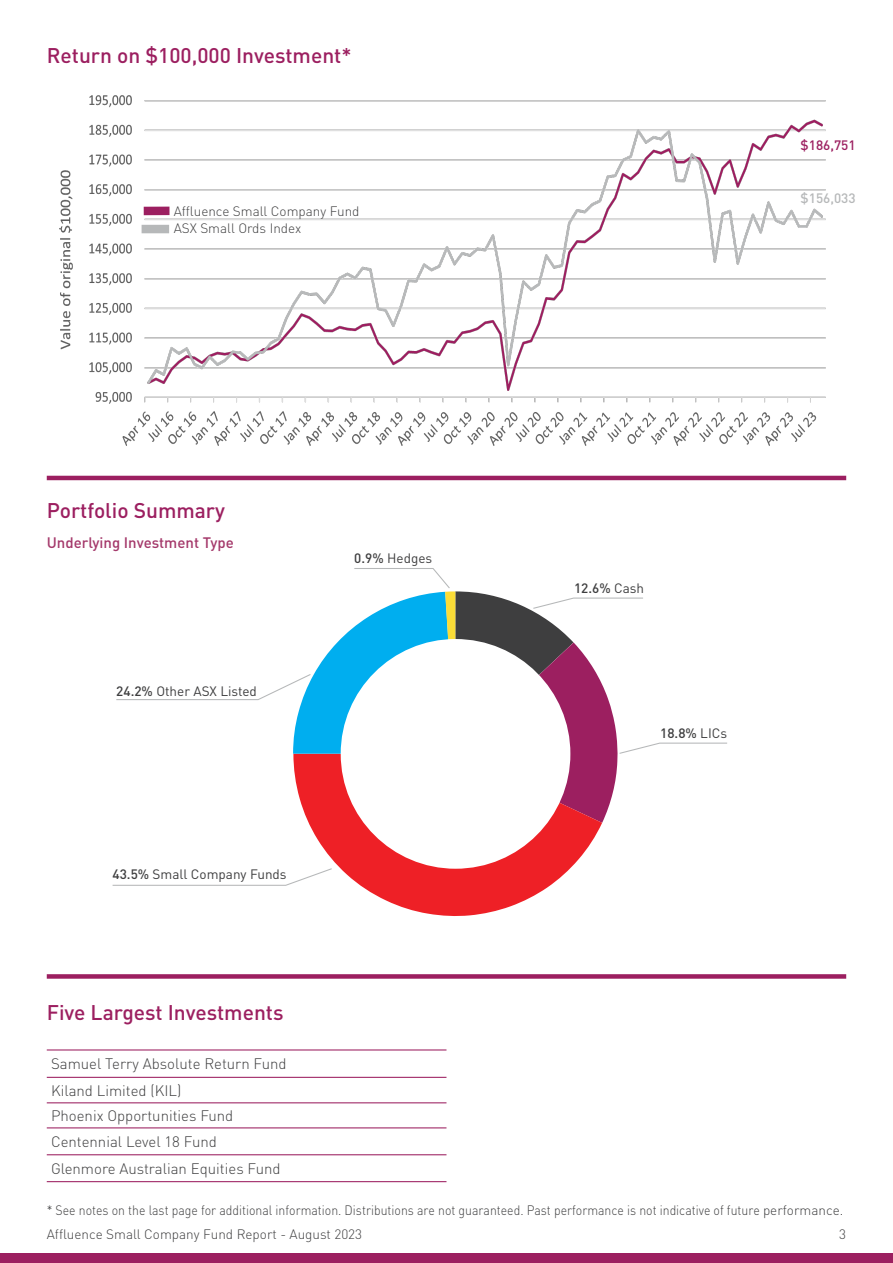
<style>
.page{position:relative;width:893px;height:1263px;background:#fff}
.page>*{position:absolute;margin:0;border:0;box-sizing:border-box;transform-origin:0 0}
.t1{font:454.5px "Chartwell Pies";color:#00aeef}
.Aff_H2{font:500 21px "DIN Pro";color:#9c1f60}
.Aff_body_10_5pt_Black{font:300 15px "DIN Pro";color:#3e3e3f}
.Aff_H2-2{font:500 15px "DIN Pro";color:#a4386a}
.t2{font:300 13.5px "DIN Pro";color:#3e3e3f;scale:.91 1}
.t3{font:300 13.5px "DIN Pro";color:#3e3e3f}
.Aff_body_10_5pt_Black-2{font:13.5px "DIN Pro";color:#3e3e3f}
.Aff_body_10_5pt_Black-3{font:500 13.5px "DIN Pro";color:#3e3e3f}
.Aff_H2-3{font:500 13.5px "DIN Pro";color:#b6b8b9}
.Aff_H2-4{font:500 13.5px "DIN Pro";color:#9c1f60}
.s1{font-weight:500}
.s2{font-weight:400}
.s3{color:#3e3e3f}
.s4{color:#9c1f60}
.s5{color:#ee2026}
.s6{color:#fadc37}
</style>
<div class="page">
<div style="left:0;top:1253px;width:893px;height:10px;background:#9c1f60"></div>
<hr style="left:47px;top:476px;width:799px;height:4px;background:#9c1f60">
<div style="left:47px;top:974px;width:799px;height:5px;background:#9c1f60"></div>
<hr style="left:47px;top:1049px;width:399px;height:1px;background:#9c1f60">
<hr style="left:47px;top:1077px;width:399px;height:1px;background:#9c1f60">
<hr style="left:47px;top:1102px;width:399px;height:1px;background:#9c1f60">
<hr style="left:47px;top:1127px;width:399px;height:1px;background:#9c1f60">
<hr style="left:47px;top:1154px;width:399px;height:1px;background:#9c1f60">
<hr style="left:47px;top:1181px;width:399px;height:1px;background:#9c1f60">
<img style="left:59px;top:95px;width:767px;height:351px">
<div style="left:144px;top:207px;width:25px;height:8px;background:#9c1f60"></div>
<div style="left:142px;top:225px;width:27px;height:8px;background:#b6b8b9"></div>
<svg style="left:533px;top:597px;width:110px;height:12px"></svg>
<svg style="left:619px;top:742px;width:108px;height:12px"></svg>
<svg style="left:112px;top:868px;width:220px;height:18px"></svg>
<svg style="left:116px;top:674px;width:195px;height:27px"></svg>
<svg style="left:354px;top:568px;width:96px;height:20px"></svg>
<p class="Aff_H2" style="left:47px;top:41px;width:306px">Return on $100,000 Investment*</p>
<p class="t3" style="left:174px;top:202px;width:187px">Affluence Small Company Fund</p>
<p class="t3" style="left:174px;top:219px;width:129px">ASX Small Ords Index</p>
<p class="Aff_H2-4" style="left:801px;top:136px;width:57px">$186,751</p>
<p class="Aff_H2-3" style="left:801px;top:189px;width:57px">$156,033</p>
<p class="Aff_H2" style="left:47px;top:496px;width:180px">Portfolio Summary</p>
<p class="Aff_H2-2" style="left:47px;top:532px;width:189px">Underlying Investment Type</p>
<p class="Aff_body_10_5pt_Black-2" style="left:354px;top:549px;width:79px"><span class="s1">0.9%</span> Hedges</p>
<p class="Aff_body_10_5pt_Black-3" style="left:574px;top:579px;width:72px">12.6% <span class="s2">Cash</span></p>
<p class="t1" style="left:271px;top:475px;width:718px"><span class="s3">13</span><span class="s4">9</span><span class="s5">3</span>24+<span class="s6">1</span></p>
<p class="Aff_body_10_5pt_Black-2" style="left:116px;top:682px;width:142px"><span class="s1">24.2%</span> Other ASX Listed</p>
<p class="Aff_body_10_5pt_Black-2" style="left:113px;top:865px;width:176px"><span class="s1">43.5%</span> Small Company Funds</p>
<p class="Aff_body_10_5pt_Black-3" style="left:660px;top:724px;width:68px">18.8% <span class="s2">LICs</span></p>
<p class="Aff_H2" style="left:47px;top:998px;width:238px">Five Largest Investments</p>
<p class="Aff_body_10_5pt_Black" style="left:51px;top:1054px;width:237px">Samuel Terry Absolute Return Fund</p>
<p class="Aff_body_10_5pt_Black" style="left:51px;top:1080px;width:132px">Kiland Limited (KIL)</p>
<p class="Aff_body_10_5pt_Black" style="left:51px;top:1105px;width:184px">Phoenix Opportunities Fund</p>
<p class="Aff_body_10_5pt_Black" style="left:51px;top:1131px;width:167px">Centennial Level 18 Fund</p>
<p class="Aff_body_10_5pt_Black" style="left:51px;top:1158px;width:231px">Glenmore Australian Equities Fund</p>
<p class="t2" style="left:47px;top:1201px;width:877px">* See notes on the last page for additional information. Distributions are not guaranteed. Past performance is not indicative of future performance.</p>
<p class="t3" style="left:47px;top:1225px;width:317px">Affluence Small Company Fund Report - August 2023</p>
<p class="t3" style="left:839px;top:1225px;width:8px">3</p>
</div>
